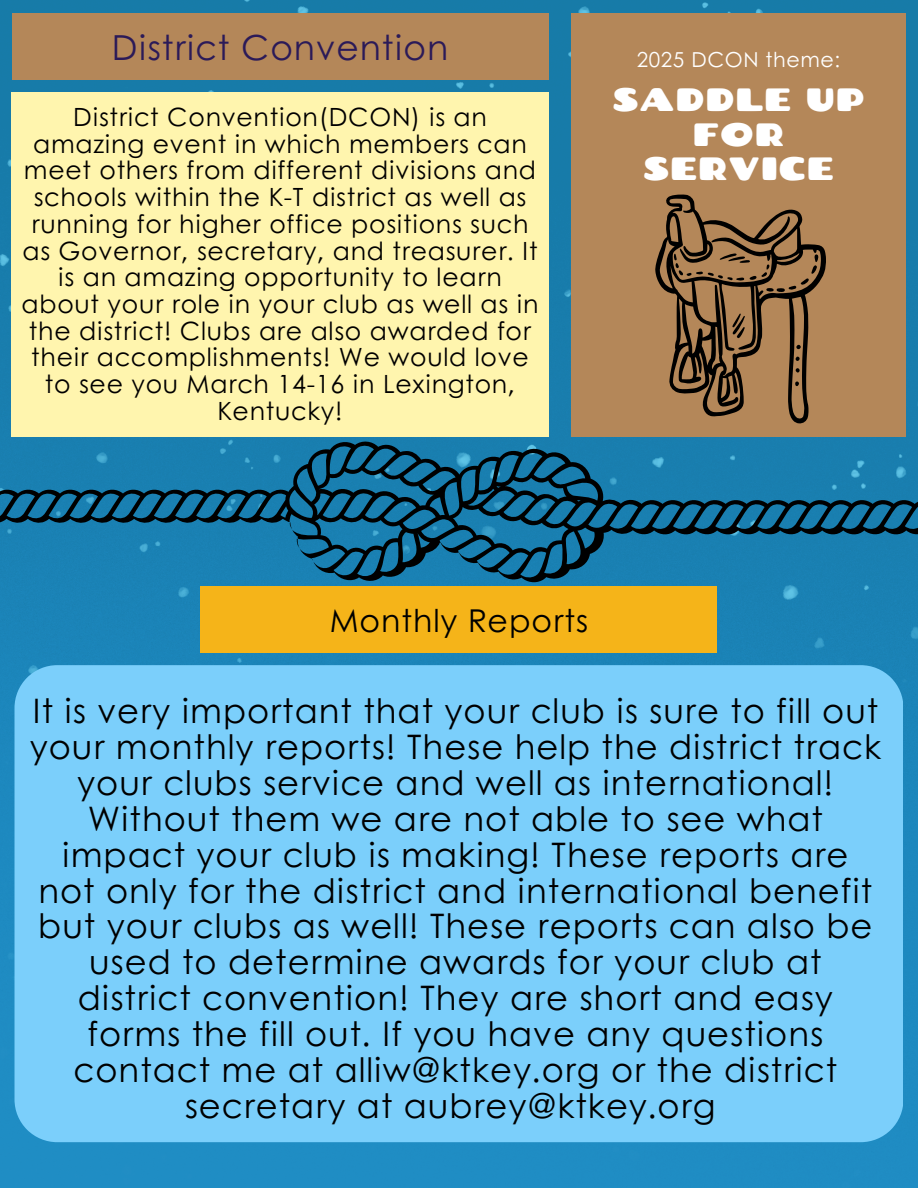
<style>
.page{position:relative;width:918px;height:1188px;background:#fff}
.page>*{position:absolute;margin:0;border:0;box-sizing:border-box;transform-origin:0 0}
.t1{font:34.5px "Century Gothic";letter-spacing:.03em;color:#2b1a58}
.t2{font:33.75px/35.8px "Century Gothic";letter-spacing:.03em;color:#000;text-align:center}
.t3{font:32.25px/34.8px "Chango";letter-spacing:.03em;color:#fff;text-align:center}
.t4{font:31.5px "Century Gothic";letter-spacing:.03em;color:#000}
.t5{font:25.05px/26.7px "Century Gothic";letter-spacing:.03em;color:#000;text-align:center}
.t6{font:20.7px "Century Gothic";letter-spacing:.03em;color:#fff}
</style>
<div class="page">
<img style="left:0;top:0;width:918px;height:1188px">
<div style="left:12px;top:13px;width:536px;height:67px;background:#b48759"></div>
<div style="left:571px;top:13px;width:335px;height:423px;background:#b48759"></div>
<div style="left:12px;top:92px;width:536px;height:344px;background:#fff5ae"></div>
<div style="left:201px;top:587px;width:516px;height:66px;background:#f5b419"></div>
<div style="left:15px;top:665px;width:888px;height:477px;background:#7bcffb"></div>
<svg style="left:655px;top:194px;width:171px;height:230px"></svg>
<svg style="left:0;top:440px;width:918px;height:144px;background:#156b95"></svg>
<h2 class="t1" style="left:112px;top:21px;width:338px">District Convention</h2>
<p class="t5" style="left:22px;top:103px;width:518px">District Convention(DCON) is an amazing event in which members can meet others from different divisions and schools within the K-T district as well as running for higher office positions such as Governor, secretary, and treasurer. It is an amazing opportunity to learn about your role in your club as well as in the district! Clubs are also awarded for their accomplishments! We would love to see you March 14-16 in Lexington, Kentucky!</p>
<p class="t6" style="left:637px;top:44px;width:205px">2025 DCON theme:</p>
<p class="t3" style="left:613px;top:81px;width:253px">SADDLE UP<br>FOR<br>SERVICE</p>
<h3 class="t4" style="left:330px;top:596px;width:260px">Monthly Reports</h3>
<h1 class="t2" style="left:30px;top:692px;width:853px">It is very important that your club is sure to fill out your monthly reports! These help the district track your clubs service and well as international!<br>Without them we are not able to see what impact your club is making! These reports are<br>not only for the district and international benefit but your clubs as well! These reports can also be used to determine awards for your club at district convention! They are short and easy forms the fill out. If you have any questions contact me at alliw@ktkey.org or the district secretary at aubrey@ktkey.org</h1>
</div>
